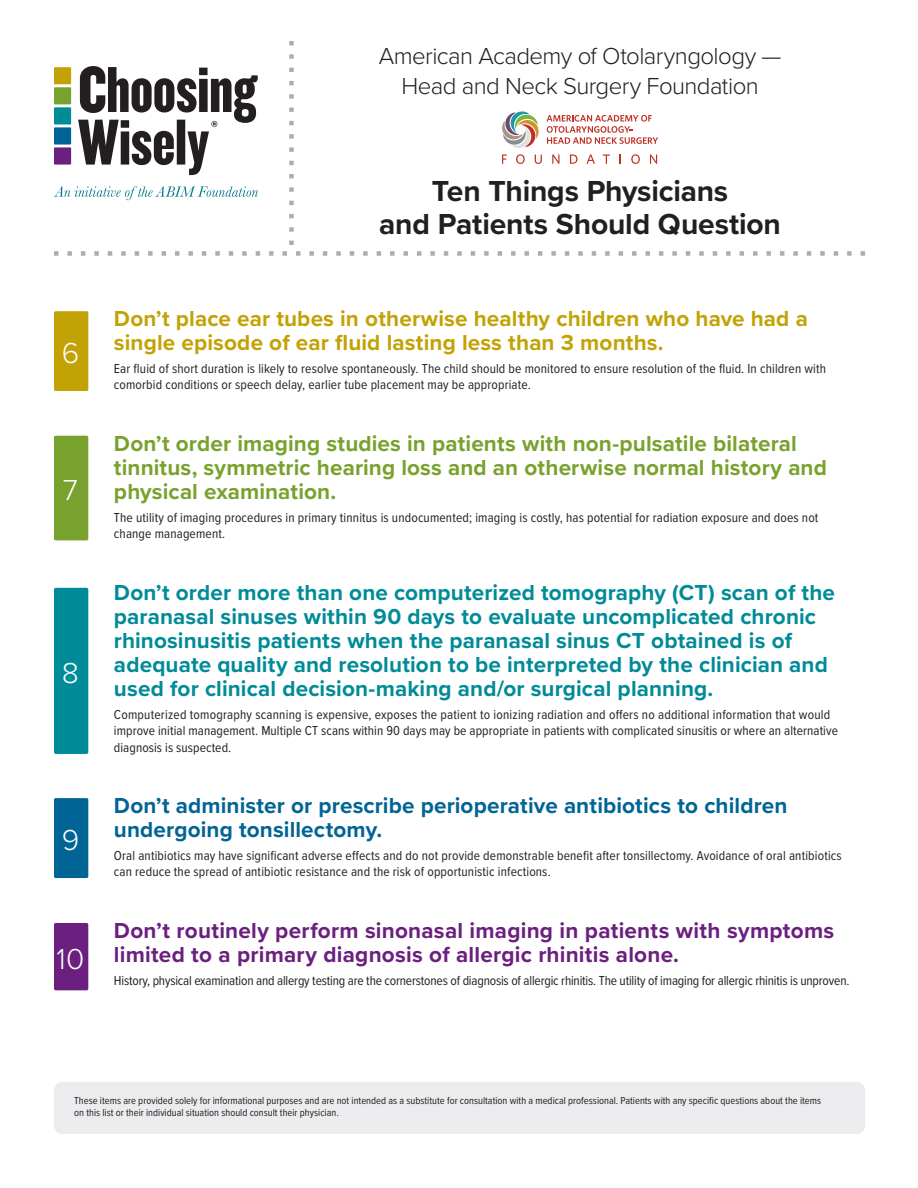
<style>
.page{position:relative;width:918px;height:1188px;background:#fff}
.page>*{position:absolute;margin:0;border:0;box-sizing:border-box;transform-origin:0 0}
.Top_header{font:700 30px/33px "Proxima Nova";letter-spacing:-.005em;color:#231f20;text-align:center}
.style__front{font:300 30px "Proxima Nova";color:#fff}
.Top_Header-_associat{font:300 24px/30px "Proxima Nova";letter-spacing:-.025em;color:#231f20;text-align:center}
._5_things_heading{font:700 22.5px/24px "Proxima Nova";letter-spacing:.005em;color:#008b98}
._5_things_heading-2{font:700 22.5px/24px "Proxima Nova";letter-spacing:.005em;color:#78a22d}
._5_things_heading-3{font:700 22.5px/24px "Proxima Nova";letter-spacing:.01em;color:#6b1f7e}
._5_things_heading-4{font:700 22.5px/24px "Proxima Nova";letter-spacing:.005em;color:#c2a205}
._5_things_heading-5{font:700 22.5px/24px "Proxima Nova";letter-spacing:.005em;color:#006494}
.body{font:13.5px/16.2px "Proxima Nova Cond";letter-spacing:.01em;color:#231f20}
.body-2{font:13.5px "Proxima Nova Cond";letter-spacing:-.015em;color:#231f20}
.Disclaimer{font:10.5px/12px "Proxima Nova Cond";color:#231f20}
</style>
<div class="page">
<svg style="left:54px;top:251px;width:811px;height:5px"></svg>
<svg style="left:289px;top:41px;width:5px;height:204px"></svg>
<div style="left:54px;top:67px;width:17px;height:17px;background:#c2a205"></div>
<div style="left:54px;top:87px;width:17px;height:17px;background:#78a22d"></div>
<div style="left:54px;top:107px;width:17px;height:17px;background:#008b98"></div>
<div style="left:54px;top:127px;width:17px;height:18px;background:#006494"></div>
<div style="left:54px;top:147px;width:17px;height:18px;background:#6b1f7e"></div>
<svg style="left:78px;top:66px;width:180px;height:109px"></svg>
<svg style="left:54px;top:186px;width:204px;height:14px"></svg>
<div style="left:54px;top:588px;width:34px;height:166px;background:#008b98;border-radius:2px"></div>
<div style="left:54px;top:311px;width:34px;height:80px;background:#c2a205;border-radius:2px"></div>
<div style="left:54px;top:436px;width:34px;height:104px;background:#78a22d;border-radius:2px"></div>
<div style="left:54px;top:923px;width:34px;height:67px;background:#6b1f7e;border-radius:2px"></div>
<div style="left:54px;top:798px;width:34px;height:80px;background:#006494;border-radius:2px"></div>
<div style="left:54px;top:1082px;width:811px;height:52px;background:#ececee;border-radius:9px"></div>
<svg style="left:502px;top:111px;width:156px;height:53px"></svg>
<p class="Top_Header-_associat" style="left:379px;top:40px;width:404px">American Academy of Otolaryngology —<br>Head and Neck Surgery Foundation</p>
<p class="style__front" style="left:62px;top:331px;width:19px">6</p>
<p class="style__front" style="left:63px;top:468px;width:17px">7</p>
<p class="style__front" style="left:62px;top:650px;width:19px">8</p>
<p class="style__front" style="left:62px;top:818px;width:19px">9</p>
<p class="style__front" style="left:57px;top:936px;width:29px">10</p>
<p class="Top_header" style="left:379px;top:174px;width:403px">Ten Things Physicians<br>and Patients Should Question</p>
<p class="_5_things_heading-4" style="left:114px;top:306px;width:695px">Don’t place ear tubes in otherwise healthy children who have had a single episode of ear fluid lasting less than 3 months.</p>
<p class="body" style="left:114px;top:360px;width:714px">Ear fluid of short duration is likely to resolve spontaneously. The child should be monitored to ensure resolution of the fluid. In children with comorbid conditions or speech delay, earlier tube placement may be appropriate.</p>
<p class="_5_things_heading-2" style="left:114px;top:431px;width:715px">Don’t order imaging studies in patients with non-pulsatile bilateral tinnitus, symmetric hearing loss and an otherwise normal history and physical examination.</p>
<p class="body" style="left:114px;top:509px;width:706px">The utility of imaging procedures in primary tinnitus is undocumented; imaging is costly, has potential for radiation exposure and does not change management.</p>
<p class="_5_things_heading" style="left:114px;top:580px;width:723px">Don’t order more than one computerized tomography (CT) scan of the paranasal sinuses within 90 days to evaluate uncomplicated chronic rhinosinusitis patients when the paranasal sinus CT obtained is of adequate quality and resolution to be interpreted by the clinician and used for clinical decision-making and/or surgical planning.</p>
<p class="body" style="left:114px;top:706px;width:726px">Computerized tomography scanning is expensive, exposes the patient to ionizing radiation and offers no additional information that would improve initial management. Multiple CT scans within 90 days may be appropriate in patients with complicated sinusitis or where an alternative diagnosis is suspected.</p>
<p class="_5_things_heading-5" style="left:114px;top:793px;width:675px">Don’t administer or prescribe perioperative antibiotics to children undergoing tonsillectomy.</p>
<p class="body" style="left:114px;top:847px;width:729px">Oral antibiotics may have significant adverse effects and do not provide demonstrable benefit after tonsillectomy. Avoidance of oral antibiotics can reduce the spread of antibiotic resistance and the risk of opportunistic infections.</p>
<p class="_5_things_heading-3" style="left:114px;top:918px;width:722px">Don’t routinely perform sinonasal imaging in patients with symptoms limited to a primary diagnosis of allergic rhinitis alone.</p>
<p class="body-2" style="left:114px;top:971px;width:737px">History, physical examination and allergy testing are the cornerstones of diagnosis of allergic rhinitis. The utility of imaging for allergic rhinitis is unproven.</p>
<p class="Disclaimer" style="left:74px;top:1094px;width:748px">These items are provided solely for informational purposes and are not intended as a substitute for consultation with a medical professional. Patients with any specific questions about the items on this list or their individual situation should consult their physician.</p>
</div>
